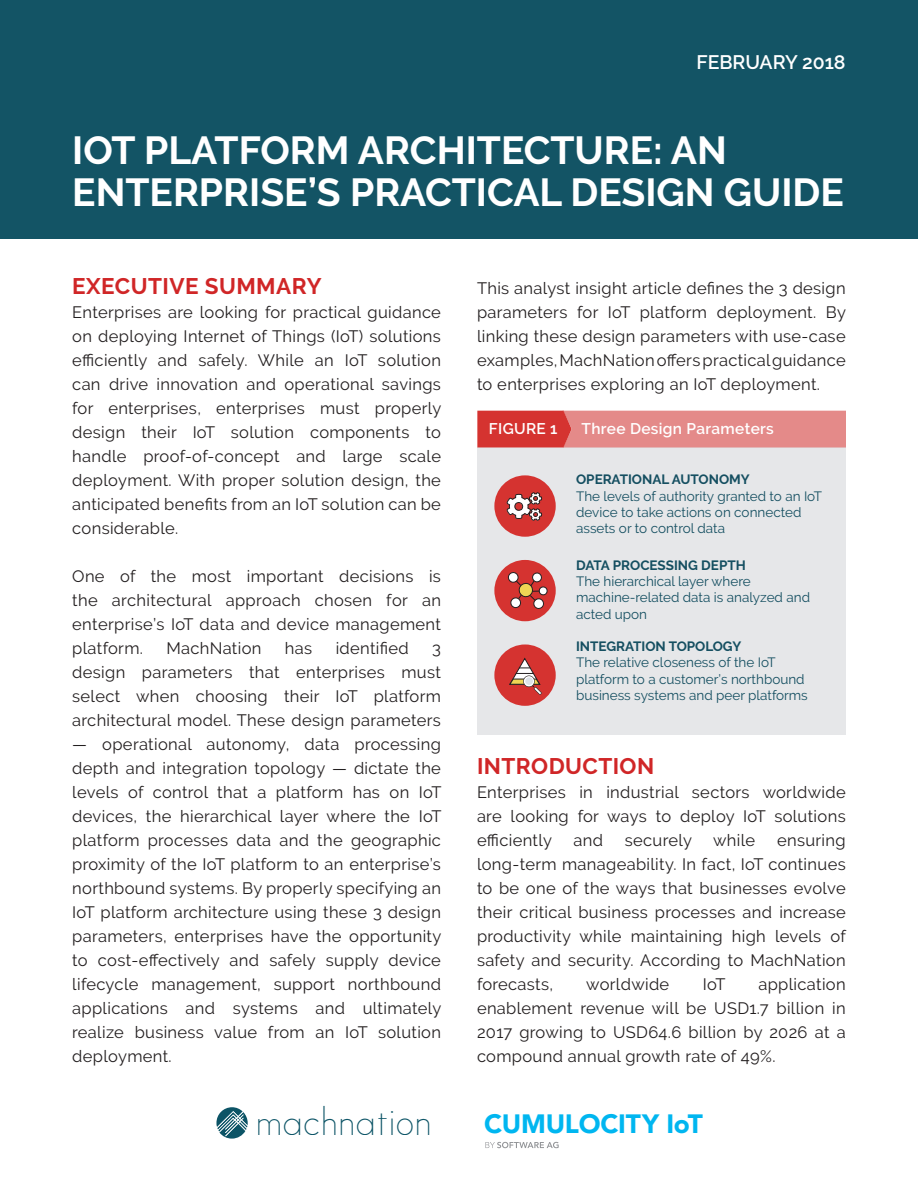
<style>
.page{position:relative;width:918px;height:1188px;background:#fff}
.page>*{position:absolute;margin:0;border:0;box-sizing:border-box;transform-origin:0 0}
.t1{font:700 39px/42px "Raleway";color:#fff}
.t2{font:36.75px "Satellite";color:#0c5466}
.t3{font:900 26.25px "Avenir LT Std";letter-spacing:-.01em;color:#00b6f0}
.Body_header{font:700 22.5px "Raleway";letter-spacing:.02em;color:#d02627}
.Body_copy_large{font:600 19.5px "Raleway";color:#fff}
.Body_copy{font:16.5px/24px "Raleway";letter-spacing:.02em;color:#231f20;text-align:justify}
.t4{font:600 15.45px "Raleway";letter-spacing:.02em;color:#fff}
.t5{font:13.5px/16.2px "Raleway";color:#154f61}
.s1{font-weight:700}
</style>
<div class="page">
<div style="left:0;top:0;width:918px;height:238px;background:#135465"></div>
<svg style="left:216px;top:1107px;width:32px;height:32px"></svg>
<svg style="left:485px;top:1142px;width:74px;height:6px"></svg>
<div style="left:477px;top:447px;width:369px;height:288px;background:#e6e7e9"></div>
<svg style="left:477px;top:411px;width:369px;height:36px;background:#e07573"></svg>
<div style="left:494px;top:475px;width:62px;height:62px;background:#d53330;border-radius:50%"></div>
<div style="left:494px;top:644px;width:62px;height:62px;background:#d53330;border-radius:50%"></div>
<svg style="left:509px;top:658px;width:33px;height:37px"></svg>
<div style="left:494px;top:560px;width:62px;height:61px;background:#d53330;border-radius:50%"></div>
<svg style="left:508px;top:572px;width:40px;height:37px"></svg>
<svg style="left:507px;top:492px;width:35px;height:29px"></svg>
<p class="Body_copy_large" style="left:696px;top:51px;width:151px">FEBRUARY 2018</p>
<p class="t1" style="left:72px;top:129px;width:773px">IOT PLATFORM ARCHITECTURE: AN<br>ENTERPRISE’S PRACTICAL DESIGN GUIDE</p>
<p class="Body_header" style="left:72px;top:273px;width:251px">EXECUTIVE SUMMARY</p>
<p class="Body_copy" style="left:72px;top:300px;width:371px">Enterprises are looking for practical guidance on deploying Internet of Things (IoT) solutions efficiently and safely. While an IoT solution can drive innovation and operational savings for enterprises, enterprises must properly design their IoT solution components to handle proof-of-concept and large scale deployment. With proper solution design, the anticipated benefits from an IoT solution can be considerable.</p>
<p class="Body_copy" style="left:72px;top:564px;width:370px">One of the most important decisions is the architectural approach chosen for an enterprise’s IoT data and device management platform.</p>
<p class="Body_copy" style="left:166px;top:636px;width:97px">MachNation</p>
<p class="Body_copy" style="left:285px;top:636px;width:29px">has</p>
<p class="Body_copy" style="left:336px;top:636px;width:75px">identified</p>
<p class="Body_copy" style="left:72px;top:636px;width:370px;text-indent:360px">3 design parameters that enterprises must select when choosing their IoT platform architectural model. These design parameters</p>
<p class="Body_copy" style="left:72px;top:732px;width:371px">— operational autonomy, data processing depth and integration topology — dictate the levels of control that a platform has on IoT devices, the hierarchical layer where the IoT platform processes data and the geographic proximity of the IoT platform to an enterprise’s northbound systems. By properly specifying an IoT platform architecture using these 3 design parameters, enterprises have the opportunity to cost-effectively and safely supply device lifecycle management, support northbound applications and systems and ultimately realize business value from an IoT solution deployment.</p>
<p class="Body_copy" style="left:477px;top:276px;width:371px">This analyst insight article defines the 3 design parameters for IoT platform deployment. By linking these design parameters with use-case examples, MachNation offers practical guidance to enterprises exploring an IoT deployment.</p>
<p class="t4" style="left:489px;top:420px;width:70px">FIGURE 1</p>
<p class="t4" style="left:582px;top:420px;width:194px">Three Design Parameters</p>
<p class="t5" style="left:576px;top:472px;width:247px"><span class="s1">OPERATIONAL AUTONOMY<br></span>The levels of authority granted to an IoT device to take actions on connected assets or to control data</p>
<p class="t5" style="left:576px;top:557px;width:235px"><span class="s1">DATA PROCESSING DEPTH<br></span>The hierarchical layer where machine-related data is analyzed and acted upon</p>
<p class="t5" style="left:576px;top:638px;width:233px"><span class="s1">INTEGRATION TOPOLOGY<br></span>The relative closeness of the IoT platform to a customer’s northbound business systems and peer platforms</p>
<p class="Body_header" style="left:477px;top:753px;width:179px">INTRODUCTION</p>
<p class="Body_copy" style="left:477px;top:780px;width:370px">Enterprises in industrial sectors worldwide are looking for ways to deploy IoT solutions efficiently</p>
<p class="Body_copy" style="left:477px;top:828px;width:371px;text-indent:300px">ensuring long-term manageability. In fact, IoT continues to be one of the ways that businesses evolve their critical business processes and increase productivity while maintaining high levels of safety and security. According to MachNation forecasts,</p>
<p class="Body_copy" style="left:573px;top:828px;width:31px">and</p>
<p class="Body_copy" style="left:625px;top:828px;width:69px">securely</p>
<p class="Body_copy" style="left:713px;top:828px;width:44px">while</p>
<p class="Body_copy" style="left:477px;top:972px;width:370px;text-indent:281px">application enablement revenue will be USD1.7 billion in 2017 growing to USD64.6 billion by 2026 at a compound annual growth rate of 49%.</p>
<p class="Body_copy" style="left:586px;top:972px;width:85px">worldwide</p>
<p class="Body_copy" style="left:703px;top:972px;width:24px">IoT</p>
<h2 class="t2" style="left:255px;top:1097px;width:178px">machnation</h2>
<h3 class="t3" style="left:484px;top:1108px;width:220px">CUMULOCITY IoT</h3>
</div>
